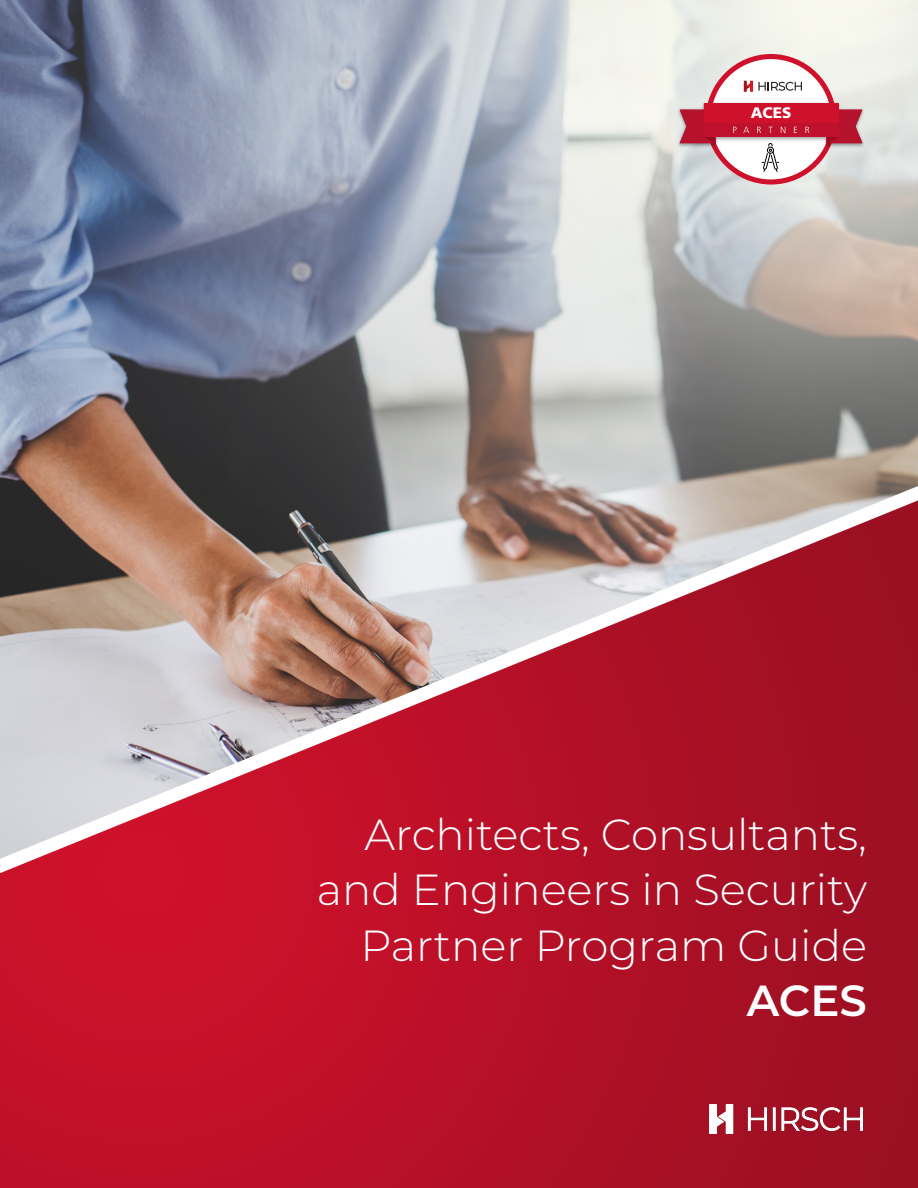
<style>
.page{position:relative;width:918px;height:1188px;background:#fff}
.page>*{position:absolute;margin:0;border:0;box-sizing:border-box;transform-origin:0 0}
.Table_Left_Col_Header{font:300 43.5px/55.5px "Montserrat";color:#fff;text-align:right}
.Table_Left_Col_Header-2{font:600 43.5px "Montserrat";color:#fff}
.t1{font:900 15.3px "Frutiger LT Std";color:#fff}
</style>
<div class="page">
<img style="left:0;top:0;width:918px;height:1188px">
<img style="left:675px;top:100px;width:192px;height:50px">
<svg style="left:680px;top:54px;width:182px;height:131px"></svg>
<img style="left:710px;top:1105px;width:152px;height:29px">
<p class="t1" style="left:751px;top:104px;width:42px">ACES</p>
<p class="Table_Left_Col_Header" style="left:317px;top:805px;width:552px">Architects, Consultants, and Engineers in Security</p>
<p class="Table_Left_Col_Header" style="left:360px;top:916px;width:508px">Partner Program Guide</p>
<p class="Table_Left_Col_Header-2" style="left:747px;top:970px;width:122px">ACES</p>
</div>
